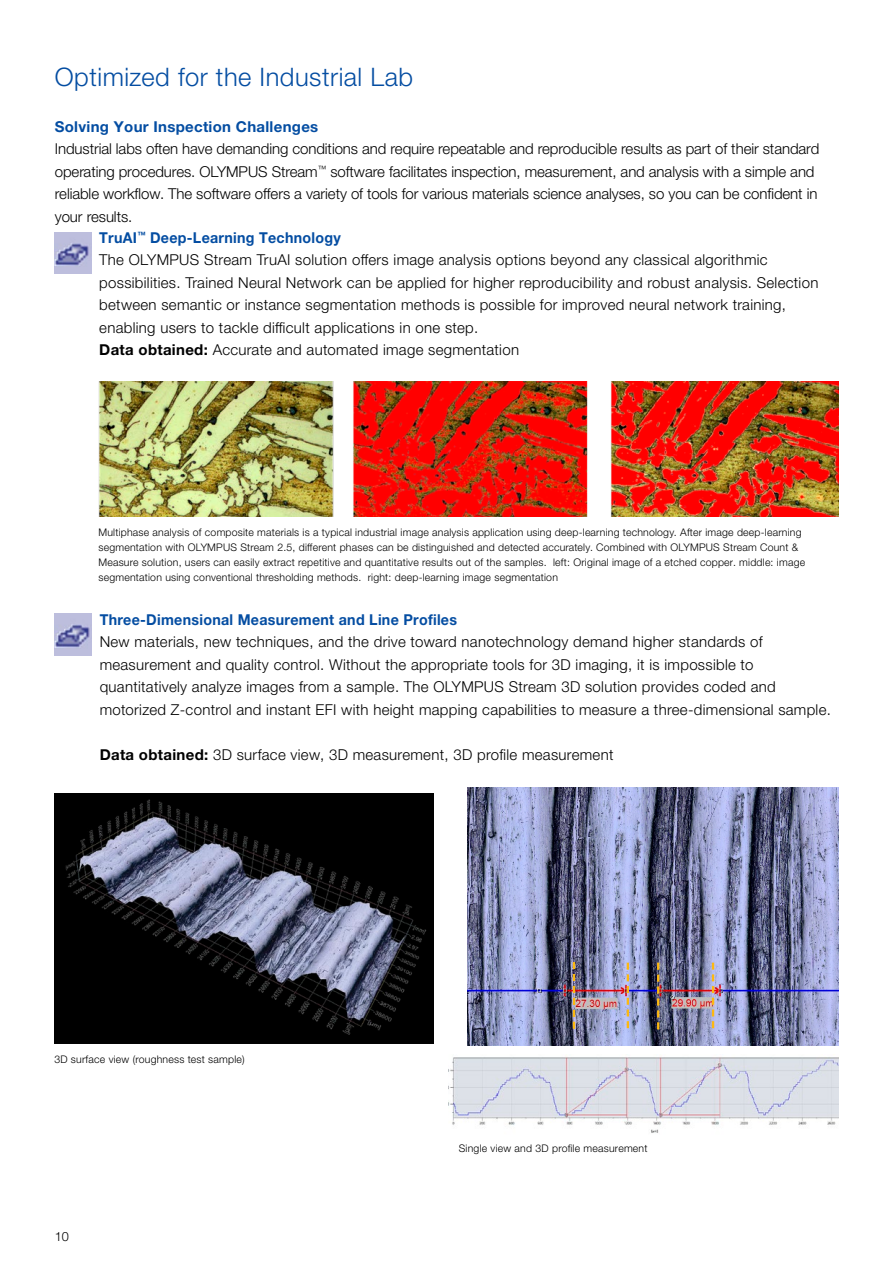
<style>
.page{position:relative;width:893px;height:1263px;background:#fff}
.page>*{position:absolute;margin:0;border:0;box-sizing:border-box;transform-origin:0 0}
.Head_copy_28pt{font:300 25.5px "Helvetica Neue LTW1 G";letter-spacing:.02em;color:#044da2}
.Body_copy_9pt_13pt{font:300 15px/22.5px "Helvetica Neue LTW1 G";letter-spacing:.02em;color:#000}
.Body_copy_9pt_13pt-2{font:300 15px/22.5px "Helvetica Neue LTW1 G";letter-spacing:-.005em;color:#000}
.Body_copy_9pt_13pt-3{font:700 15px "Helvetica Neue LTW1 G";letter-spacing:.02em;color:#044da2;scale:.95 1}
.Body_copy_9pt_13pt-4{font:700 15px "Helvetica Neue LTW1 G";letter-spacing:.02em;color:#044da2}
.t1{font:300 12.75px "Helvetica Neue LT Std";color:#000}
.t2{font:300 10.5px/15px "Helvetica Neue LTW1 G";letter-spacing:.02em;color:#000}
.s1{font-weight:700}
</style>
<div class="page">
<img style="left:448px;top:1057px;width:391px;height:76px">
<img style="left:467px;top:788px;width:372px;height:257px">
<svg style="left:573px;top:962px;width:2px;height:67px"></svg>
<svg style="left:657px;top:963px;width:2px;height:66px"></svg>
<svg style="left:627px;top:963px;width:2px;height:65px"></svg>
<svg style="left:712px;top:963px;width:2px;height:65px"></svg>
<img style="left:54px;top:614px;width:37px;height:41px">
<img style="left:54px;top:794px;width:379px;height:249px">
<img style="left:54px;top:232px;width:37px;height:41px">
<img style="left:98px;top:382px;width:741px;height:134px">
<p class="Head_copy_28pt" style="left:55px;top:61px;width:360px">Optimized for the Industrial Lab</p>
<p class="Body_copy_9pt_13pt-4" style="left:55px;top:117px;width:265px">Solving Your Inspection Challenges</p>
<p class="Body_copy_9pt_13pt-2" style="left:55px;top:138px;width:766px">Industrial labs often have demanding conditions and require repeatable and reproducible results as part of their standard operating procedures. OLYMPUS Stream<sup>™</sup> software facilitates inspection, measurement, and analysis with a simple and reliable workflow. The software offers a variety of tools for various materials science analyses, so you can be confident in your results.</p>
<p class="Body_copy_9pt_13pt-3" style="left:99px;top:228px;width:256px">TruAI<sup>™</sup> Deep-Learning Technology</p>
<p class="Body_copy_9pt_13pt" style="left:99px;top:249px;width:721px">The OLYMPUS Stream TruAI solution offers image analysis options beyond any classical algorithmic possibilities. Trained Neural Network can be applied for higher reproducibility and robust analysis. Selection between semantic or instance segmentation methods is possible for improved neural network training, enabling users to tackle difficult applications in one step.</p>
<p class="Body_copy_9pt_13pt" style="left:99px;top:339px;width:421px"><span class="s1">Data obtained:</span> Accurate and automated image segmentation</p>
<p class="t2" style="left:98px;top:525px;width:708px">Multiphase analysis of composite materials is a typical industrial image analysis application using deep-learning technology. After image deep-learning segmentation with OLYMPUS Stream 2.5, different phases can be distinguished and detected accurately. Combined with OLYMPUS Stream Count &amp; Measure solution, users can easily extract repetitive and quantitative results out of the samples. left: Original image of a etched copper. middle: image segmentation using conventional thresholding methods. right: deep-learning image segmentation</p>
<p class="Body_copy_9pt_13pt-3" style="left:100px;top:610px;width:378px">Three-Dimensional Measurement and Line Profiles</p>
<p class="Body_copy_9pt_13pt" style="left:100px;top:630px;width:733px">New materials, new techniques, and the drive toward nanotechnology demand higher standards of measurement and quality control. Without the appropriate tools for 3D imaging, it is impossible to quantitatively analyze images from a sample. The OLYMPUS Stream 3D solution provides coded and motorized Z-control and instant EFI with height mapping capabilities to measure a three-dimensional sample.</p>
<p class="Body_copy_9pt_13pt" style="left:100px;top:743px;width:515px"><span class="s1">Data obtained:</span> 3D surface view, 3D measurement, 3D profile measurement</p>
<p class="t2" style="left:54px;top:1051px;width:192px">3D surface view (roughness test sample)</p>
<p class="t1" style="left:55px;top:1229px;width:16px">10</p>
<p class="t2" style="left:459px;top:1141px;width:190px">Single view and 3D profile measurement</p>
</div>
